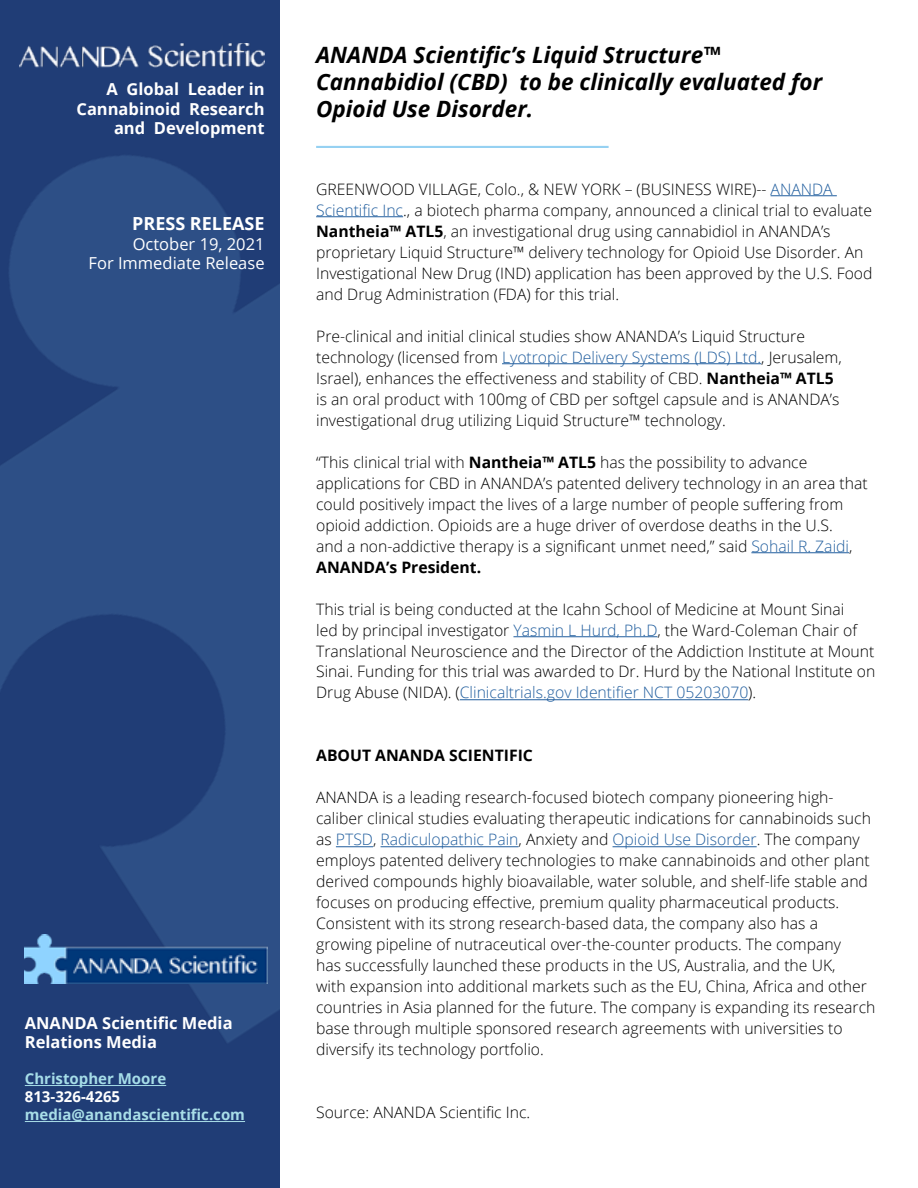
<style>
.page{position:relative;width:918px;height:1188px;background:#fff}
.page>*{position:absolute;margin:0;border:0;box-sizing:border-box;transform-origin:0 0}
.t1{font:italic 700 22.5px/27px "Open Sans";color:#000}
.t2{font:700 18px "Open Sans";color:#fff}
.t3{font:700 16.5px/19.8px "Open Sans";color:#fff;text-align:right}
.t4{font:16.5px/19.8px "Open Sans";color:#fff;text-align:right}
.t5{font:300 15.75px/21px "Open Sans";color:#000}
.t6{font:700 15.75px "Open Sans";color:#000}
.t7{font:700 15px "Open Sans";color:#a9dee8}
.t8{font:700 15px "Open Sans";color:#a6dde8}
.t9{font:700 15px "Open Sans";color:#fff}
.s1{color:#215e9e}
.s2{font-weight:700}
</style>
<div class="page">
<div style="left:0;top:0;width:280px;height:1188px;background:#203d76"></div>
<img style="left:0;top:43px;width:280px;height:1043px">
<img style="left:19px;top:44px;width:246px;height:24px">
<hr style="left:771px;top:195px;width:66px;height:1px;background:#215e9e">
<hr style="left:316px;top:216px;width:87px;height:1px;background:#215e9e">
<hr style="left:502px;top:363px;width:259px;height:1px;background:#215e9e">
<hr style="left:751px;top:552px;width:98px;height:1px;background:#215e9e">
<hr style="left:513px;top:636px;width:144px;height:1px;background:#215e9e">
<hr style="left:460px;top:699px;width:288px;height:1px;background:#215e9e">
<hr style="left:336px;top:846px;width:37px;height:1px;background:#215e9e">
<hr style="left:381px;top:846px;width:138px;height:1px;background:#215e9e">
<hr style="left:613px;top:846px;width:144px;height:1px;background:#215e9e">
<hr style="left:316px;top:146px;width:293px;height:2px;background:#96d1f2">
<hr style="left:25px;top:1085px;width:141px;height:1px;background:#a6dde8">
<hr style="left:25px;top:1121px;width:220px;height:1px;background:#a9dee8">
<img style="left:25px;top:935px;width:243px;height:49px">
<p class="t3" style="left:76px;top:78px;width:190px">A Global Leader in<br>Cannabinoid Research and Development</p>
<p class="t2" style="left:132px;top:210px;width:134px">PRESS RELEASE</p>
<p class="t4" style="left:89px;top:233px;width:178px">October 19, 2021<br>For Immediate Release</p>
<p class="t3" style="left:25px;top:1012px;width:209px;text-align:left">ANANDA Scientific Media<br>Relations Media</p>
<p class="t8" style="left:25px;top:1068px;width:143px">Christopher Moore</p>
<p class="t9" style="left:25px;top:1086px;width:97px">813-326-4265</p>
<p class="t7" style="left:25px;top:1104px;width:222px">media@anandascientific.com</p>
<h1 class="t1" style="left:316px;top:40px;width:508px">ANANDA Scientific’s Liquid Structure™<br>Cannabidiol (CBD) to be clinically evaluated for<br>Opioid Use Disorder.</h1>
<p class="t5" style="left:316px;top:178px;width:558px">GREENWOOD VILLAGE, Colo., &amp; NEW YORK – (BUSINESS WIRE)-- <span class="s1">ANANDA Scientific Inc</span>., a biotech pharma company, announced a clinical trial to evaluate <span class="s2">Nantheia™ ATL5</span>, an investigational drug using cannabidiol in ANANDA’s proprietary Liquid Structure™ delivery technology for Opioid Use Disorder. An Investigational New Drug (IND) application has been approved by the U.S. Food and Drug Administration (FDA) for this trial.</p>
<p class="t5" style="left:316px;top:325px;width:527px">Pre-clinical and initial clinical studies show ANANDA’s Liquid Structure technology (licensed from <span class="s1">Lyotropic Delivery Systems (LDS) Ltd.</span>, Jerusalem, Israel), enhances the effectiveness and stability of CBD. <span class="s2">Nantheia™ ATL5 </span>is an oral product with 100mg of CBD per softgel capsule and is ANANDA’s investigational drug utilizing Liquid Structure™ technology.</p>
<p class="t5" style="left:316px;top:451px;width:553px">“This clinical trial with <span class="s2">Nantheia™ ATL5</span> has the possibility to advance applications for CBD in ANANDA’s patented delivery technology in an area that could positively impact the lives of a large number of people suffering from opioid addiction. Opioids are a huge driver of overdose deaths in the U.S.<br>and a non-addictive therapy is a significant unmet need,” said <span class="s1">Sohail R. Zaidi</span>, <span class="s2">ANANDA’s President.</span></p>
<p class="t5" style="left:316px;top:598px;width:561px">This trial is being conducted at the Icahn School of Medicine at Mount Sinai<br>led by principal investigator <span class="s1">Yasmin L Hurd, Ph.D</span>, the Ward-Coleman Chair of Translational Neuroscience and the Director of the Addiction Institute at Mount Sinai. Funding for this trial was awarded to Dr. Hurd by the National Institute on Drug Abuse (NIDA). (<span class="s1">Clinicaltrials.gov Identifier NCT 05203070</span>).</p>
<p class="t6" style="left:316px;top:745px;width:218px">ABOUT ANANDA SCIENTIFIC</p>
<p class="t5" style="left:316px;top:787px;width:561px">ANANDA is a leading research-focused biotech company pioneering high&shy;caliber clinical studies evaluating therapeutic indications for cannabinoids such as <span class="s1">PTSD</span>, <span class="s1">Radiculopathic Pain</span>, Anxiety and <span class="s1">Opioid Use Disorder</span>. The company employs patented delivery technologies to make cannabinoids and other plant derived compounds highly bioavailable, water soluble, and shelf-life stable and focuses on producing effective, premium quality pharmaceutical products.<br>Consistent with its strong research-based data, the company also has a growing pipeline of nutraceutical over-the-counter products. The company<br>has successfully launched these products in the US, Australia, and the UK,<br>with expansion into additional markets such as the EU, China, Africa and other countries in Asia planned for the future. The company is expanding its research base through multiple sponsored research agreements with universities to diversify its technology portfolio.</p>
<p class="t5" style="left:316px;top:1102px;width:216px">Source: ANANDA Scientific Inc.</p>
</div>
